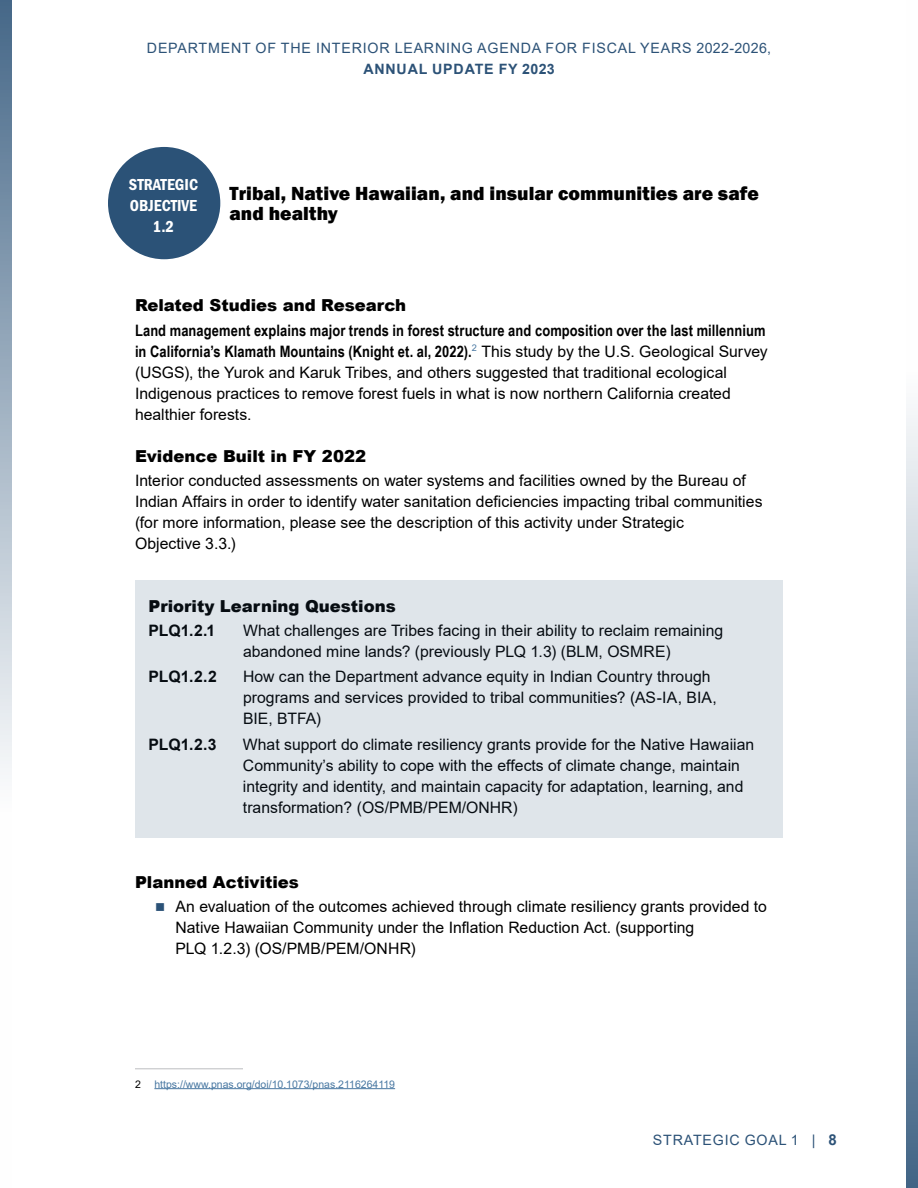
<style>
.page{position:relative;width:918px;height:1188px;background:#fff}
.page>*{position:absolute;margin:0;border:0;box-sizing:border-box;transform-origin:0 0}
.t1{font:800 19.5px/19.5px "Franklin Gothic";color:#000}
.t2{font:900 16.5px "Arial";color:#000}
.t3{font:16.5px/21px "ITC Franklin Gothic Std Dm Cd";color:#fff;text-align:center}
.t4{font:15.75px/21px "Arial";color:#000}
.t5{font:700 15.75px/21px "Arial Narrow";letter-spacing:.005em;color:#000}
.t6{font:700 15.75px "Arial";color:#000}
.t7{font:14.25px "Arial";letter-spacing:.055em;color:#2c5277}
.t8{font:700 14.25px "Arial";letter-spacing:.055em;color:#2c5277}
.t9{font:10.5px "Arial";color:#4978a2}
.t10{font:10.5px "Arial";color:#000}
.t11{font:9.15px "Arial";color:#4978a2}
.s1{font-weight:700;font-size:15px}
</style>
<div class="page">
<div style="left:108px;top:147px;width:112px;height:112px;background:#2b5277;border-radius:50%"></div>
<hr style="left:135px;top:1068px;width:108px;height:1px;background:#bcbec0">
<hr style="left:154px;top:1088px;width:241px;height:1px;background:#4978a2">
<div style="left:135px;top:581px;width:648px;height:257px;background:#dfe5ea"></div>
<svg style="left:906px;top:411px;width:12px;height:777px;background:#9aacbe"></svg>
<svg style="left:0;top:0;width:12px;height:772px;background:#9caebf"></svg>
<p class="t7" style="left:147px;top:38px;width:626px">DEPARTMENT OF THE INTERIOR LEARNING AGENDA FOR FISCAL YEARS 2022-2026,</p>
<p class="t8" style="left:363px;top:59px;width:193px">ANNUAL UPDATE FY 2023</p>
<h3 class="t3" style="left:129px;top:174px;width:71px">STRATEGIC<br>OBJECTIVE<br>1.2</h3>
<h3 class="t1" style="left:230px;top:184px;width:531px">Tribal, Native Hawaiian, and insular communities are safe and healthy</h3>
<h4 class="t2" style="left:135px;top:294px;width:273px">Related Studies and Research</h4>
<h5 class="t5" style="left:135px;top:319px;width:632px">Land management explains major trends in forest structure and composition over the last millennium in California’s Klamath Mountains (Knight et. al, 2022).</h5>
<p class="t11" style="left:472px;top:342px;width:7px">2</p>
<p class="t4" style="left:135px;top:340px;width:634px;text-indent:346px">This study by the U.S. Geological Survey (USGS), the Yurok and Karuk Tribes, and others suggested that traditional ecological Indigenous practices to remove forest fuels in what is now northern California created healthier forests.</p>
<h4 class="t2" style="left:135px;top:444px;width:233px">Evidence Built in FY 2022</h4>
<p class="t4" style="left:135px;top:470px;width:629px">Interior conducted assessments on water systems and facilities owned by the Bureau of Indian Affairs in order to identify water sanitation deficiencies impacting tribal communities (for more information, please see the description of this activity under Strategic<br>Objective 3.3.)</p>
<h4 class="t2" style="left:148px;top:594px;width:249px">Priority Learning Questions</h4>
<h5 class="t6" style="left:148px;top:619px;width:68px">PLQ1.2.1</h5>
<p class="t4" style="left:243px;top:620px;width:482px">What challenges are Tribes facing in their ability to reclaim remaining abandoned mine lands? (previously PLQ 1.3) (BLM, OSMRE)</p>
<h5 class="t6" style="left:148px;top:666px;width:70px">PLQ1.2.2</h5>
<p class="t4" style="left:243px;top:666px;width:475px">How can the Department advance equity in Indian Country through programs and services provided to tribal communities? (AS-IA, BIA,<br>BIE, BTFA)</p>
<h5 class="t6" style="left:148px;top:733px;width:70px">PLQ1.2.3</h5>
<p class="t4" style="left:243px;top:734px;width:513px">What support do climate resiliency grants provide for the Native Hawaiian Community’s ability to cope with the effects of climate change, maintain integrity and identity, and maintain capacity for adaptation, learning, and transformation? (OS/PMB/PEM/ONHR)</p>
<h4 class="t2" style="left:135px;top:870px;width:166px">Planned Activities</h4>
<p class="t4" style="left:176px;top:896px;width:593px">An evaluation of the outcomes achieved through climate resiliency grants provided to<br>Native Hawaiian Community under the Inflation Reduction Act. (supporting<br>PLQ 1.2.3) (OS/PMB/PEM/ONHR)</p>
<p class="t10" style="left:135px;top:1077px;width:7px">2</p>
<p class="t9" style="left:154px;top:1077px;width:242px">https://www.pnas.org/doi/10.1073/pnas.2116264119</p>
<p class="t7" style="left:653px;top:1130px;width:186px">STRATEGIC GOAL 1 | <span class="s1">8</span></p>
</div>
